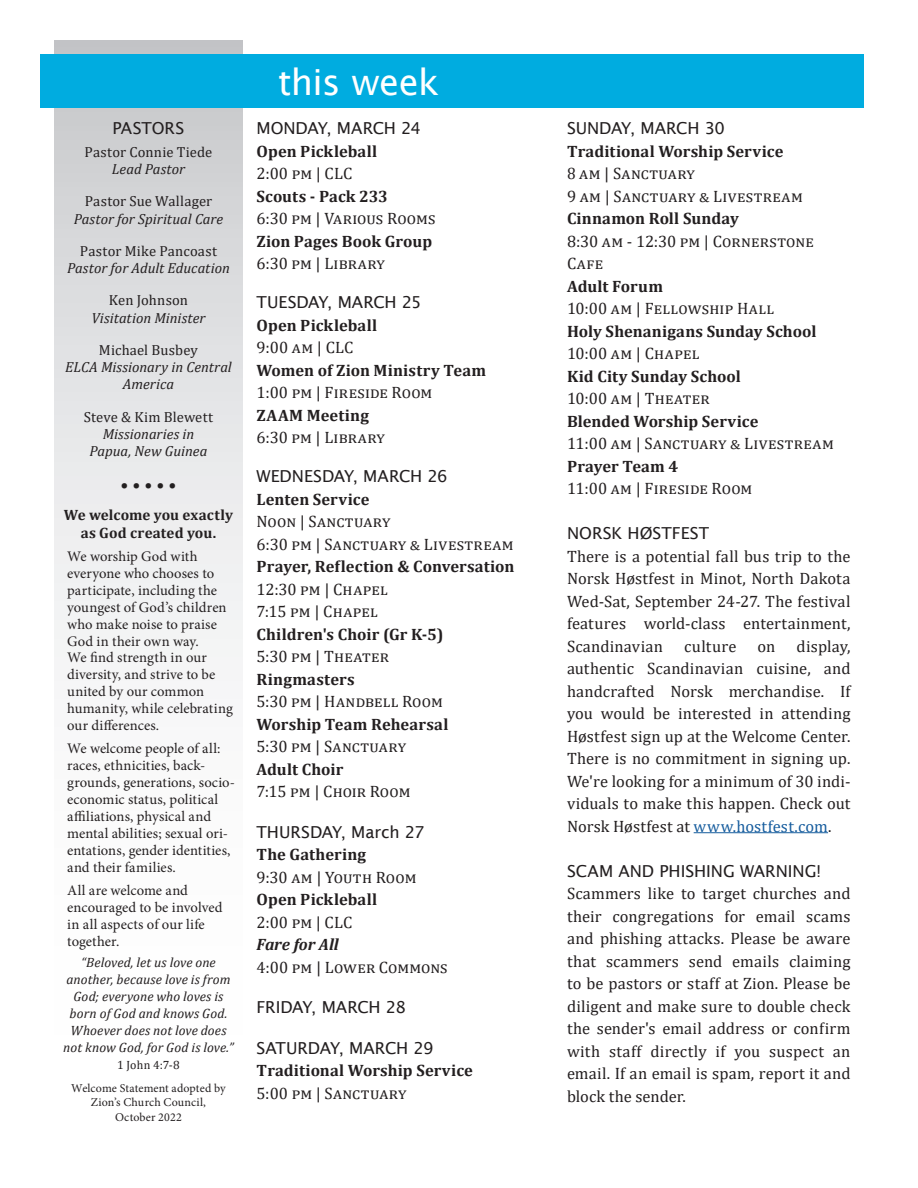
<style>
.page{position:relative;width:918px;height:1188px;background:#fff}
.page>*{position:absolute;margin:0;border:0;box-sizing:border-box;transform-origin:0 0}
.t1{font:36px "Lucida Sans";letter-spacing:-.015em;color:#fff}
.t2{font:18px "Cambria";color:#231f20}
.t3{font:16.5px/22.5px "Cambria";letter-spacing:.01em;color:#231f20;text-align:justify}
.t4{font:700 16.5px "Cambria";letter-spacing:.005em;color:#231f20}
.t5{font:16.5px "Lucida Sans";letter-spacing:-.005em;color:#231f20}
.t6{font:16.5px/22.5px "Cambria";letter-spacing:.09em;color:#231f20}
.t7{font:16.5px/22.5px "Cambria";letter-spacing:.035em;color:#231f20}
.t8{font:16.5px "Cambria";letter-spacing:.055em;color:#231f20}
.t9{font:16.5px "Cambria";letter-spacing:.03em;color:#231f20}
.t10{font:italic 700 16.5px "Cambria";letter-spacing:-.005em;color:#231f20}
.t11{font:700 15px/18px "Cambria";letter-spacing:.005em;color:#231f20;text-align:center}
.t12{font:14.7px/17px "Minion Pro";letter-spacing:.005em;color:#231f20}
.t13{font:italic 14.7px/17.2px "Cambria";color:#231f20;text-align:center}
.t14{font:14.7px "Cambria";letter-spacing:.01em;color:#231f20}
.t15{font:italic 13.5px/17px "Cambria";letter-spacing:.005em;color:#231f20;text-align:center}
.t16{font:12px/14.4px "Minion Pro";letter-spacing:.01em;color:#231f20;text-align:center}
.t17{font:12px "Cambria";color:#231f20}
.s1{color:#175d9e}
</style>
<div class="page">
<div style="left:54px;top:40px;width:189px;height:1148px;background:linear-gradient(to bottom,#d0d2d4,#fff)"></div>
<div style="left:40px;top:54px;width:824px;height:54px;background:#00ace0"></div>
<hr style="left:694px;top:832px;width:134px;height:1px;background:#175d9e">
<p class="t5" style="left:113px;top:119px;width:73px">PASTORS</p>
<p class="t14" style="left:85px;top:143px;width:129px">Pastor Connie Tiede</p>
<p class="t13" style="left:112px;top:160px;width:75px">Lead Pastor</p>
<p class="t14" style="left:85px;top:193px;width:129px">Pastor Sue Wallager</p>
<p class="t13" style="left:74px;top:209px;width:151px">Pastor for Spiritual Care</p>
<p class="t14" style="left:80px;top:242px;width:139px">Pastor Mike Pancoast</p>
<p class="t13" style="left:67px;top:259px;width:164px">Pastor for Adult Education</p>
<p class="t14" style="left:109px;top:292px;width:81px">Ken Johnson</p>
<p class="t13" style="left:91px;top:308px;width:116px">Visitation Minister</p>
<p class="t14" style="left:99px;top:341px;width:101px">Michael Busbey</p>
<p class="t13" style="left:65px;top:358px;width:168px">ELCA Missionary in Central<br>America</p>
<p class="t14" style="left:84px;top:408px;width:131px">Steve &amp; Kim Blewett</p>
<p class="t13" style="left:90px;top:425px;width:119px">Missionaries in<br>Papua, New Guinea</p>
<p class="t2" style="left:121px;top:475px;width:57px">• • • • •</p>
<p class="t11" style="left:64px;top:505px;width:171px">We welcome you exactly as God created you.</p>
<p class="t12" style="left:67px;top:548px;width:167px">We worship God with everyone who chooses to participate, including the youngest of God’s children who make noise to praise<br>God in their own way.<br>We find strength in our diversity, and strive to be united by our common humanity, while celebrating our differences.</p>
<p class="t12" style="left:67px;top:740px;width:169px">We welcome people of all: races, ethnicities, back&shy;grounds, generations, socio&shy;economic status, political affiliations, physical and mental abilities; sexual ori&shy;entations, gender identities, and their families.</p>
<p class="t12" style="left:67px;top:882px;width:157px">All are welcome and encouraged to be involved in all aspects of our life together.</p>
<p class="t15" style="left:63px;top:953px;width:172px">“Beloved, let us love one another, because love is from<br>God; everyone who loves is born of God and knows God.<br>Whoever does not love does not know God, for God is love.”</p>
<p class="t17" style="left:117px;top:1057px;width:64px">1 John 4:7-8</p>
<p class="t16" style="left:71px;top:1081px;width:156px">Welcome Statement adopted by<br>Zion’s Church Council,<br>October 2022</p>
<h1 class="t1" style="left:278px;top:61px;width:163px">this week</h1>
<p class="t5" style="left:256px;top:119px;width:166px">MONDAY, MARCH 24</p>
<p class="t4" style="left:256px;top:139px;width:122px">Open Pickleball</p>
<p class="t3" style="left:256px;top:162px;width:97px">2:00 pm | CLC</p>
<p class="t4" style="left:256px;top:184px;width:133px">Scouts - Pack 233</p>
<p class="t3" style="left:256px;top:207px;width:181px">6:30 pm | Various Rooms</p>
<p class="t4" style="left:256px;top:229px;width:177px">Zion Pages Book Group</p>
<p class="t8" style="left:256px;top:254px;width:130px">6:30 pm | Library</p>
<p class="t5" style="left:256px;top:293px;width:167px">TUESDAY, MARCH 25</p>
<p class="t4" style="left:256px;top:313px;width:122px">Open Pickleball</p>
<p class="t3" style="left:256px;top:336px;width:98px">9:00 am | CLC</p>
<p class="t4" style="left:256px;top:359px;width:231px">Women of Zion Ministry Team</p>
<p class="t3" style="left:256px;top:381px;width:177px">1:00 pm | Fireside Room</p>
<p class="t4" style="left:256px;top:404px;width:114px">ZAAM Meeting</p>
<p class="t8" style="left:256px;top:428px;width:130px">6:30 pm | Library</p>
<p class="t5" style="left:256px;top:467px;width:193px">WEDNESDAY, MARCH 26</p>
<p class="t4" style="left:256px;top:488px;width:114px">Lenten Service</p>
<p class="t6" style="left:256px;top:510px;width:259px">Noon | Sanctuary<br>6:30 pm | Sanctuary &amp; Livestream</p>
<p class="t4" style="left:256px;top:555px;width:260px">Prayer, Reflection &amp; Conversation</p>
<p class="t3" style="left:256px;top:578px;width:133px">12:30 pm | Chapel<br>7:15 pm | Chapel</p>
<p class="t4" style="left:256px;top:623px;width:189px">Children's Choir (Gr K-5)</p>
<p class="t3" style="left:256px;top:645px;width:132px">5:30 pm | Theater</p>
<p class="t4" style="left:256px;top:668px;width:100px">Ringmasters</p>
<p class="t3" style="left:256px;top:690px;width:188px">5:30 pm | Handbell Room</p>
<p class="t4" style="left:256px;top:713px;width:193px">Worship Team Rehearsal</p>
<p class="t3" style="left:256px;top:735px;width:151px">5:30 pm | Sanctuary</p>
<p class="t4" style="left:256px;top:758px;width:89px">Adult Choir</p>
<p class="t3" style="left:256px;top:780px;width:155px">7:15 pm | Choir Room</p>
<p class="t5" style="left:256px;top:823px;width:170px">THURSDAY, March 27</p>
<p class="t4" style="left:256px;top:843px;width:111px">The Gathering</p>
<p class="t3" style="left:256px;top:866px;width:162px">9:30 am | Youth Room</p>
<p class="t4" style="left:256px;top:888px;width:122px">Open Pickleball</p>
<p class="t3" style="left:256px;top:911px;width:97px">2:00 pm | CLC</p>
<p class="t10" style="left:256px;top:933px;width:84px">Fare for All</p>
<p class="t3" style="left:256px;top:956px;width:193px">4:00 pm | Lower Commons</p>
<p class="t5" style="left:256px;top:998px;width:151px">FRIDAY, MARCH 28</p>
<p class="t5" style="left:256px;top:1039px;width:179px">SATURDAY, MARCH 29</p>
<p class="t4" style="left:256px;top:1059px;width:218px">Traditional Worship Service</p>
<p class="t3" style="left:256px;top:1082px;width:151px">5:00 pm | Sanctuary</p>
<p class="t5" style="left:567px;top:119px;width:160px">SUNDAY, MARCH 30</p>
<p class="t4" style="left:567px;top:139px;width:218px">Traditional Worship Service</p>
<p class="t6" style="left:567px;top:162px;width:237px">8 am | Sanctuary<br>9 am | Sanctuary &amp; Livestream</p>
<p class="t4" style="left:567px;top:207px;width:173px">Cinnamon Roll Sunday</p>
<p class="t7" style="left:567px;top:230px;width:249px">8:30 am - 12:30 pm | Cornerstone<br>Cafe</p>
<p class="t4" style="left:567px;top:274px;width:98px">Adult Forum</p>
<p class="t9" style="left:567px;top:299px;width:209px">10:00 am | Fellowship Hall</p>
<p class="t4" style="left:567px;top:320px;width:251px">Holy Shenanigans Sunday School</p>
<p class="t3" style="left:567px;top:342px;width:134px">10:00 am | Chapel</p>
<p class="t4" style="left:567px;top:365px;width:175px">Kid City Sunday School</p>
<p class="t3" style="left:567px;top:387px;width:142px">10:00 am | Theater</p>
<p class="t4" style="left:567px;top:410px;width:193px">Blended Worship Service</p>
<p class="t6" style="left:567px;top:432px;width:268px">11:00 am | Sanctuary &amp; Livestream</p>
<p class="t4" style="left:567px;top:455px;width:113px">Prayer Team 4</p>
<p class="t3" style="left:567px;top:477px;width:187px">11:00 am | Fireside Room</p>
<p class="t5" style="left:567px;top:524px;width:144px">NORSK HØSTFEST</p>
<p class="t3" style="left:567px;top:545px;width:285px">There is a potential fall bus trip to the Norsk Høstfest in Minot, North Dakota Wed-Sat, September 24-27. The festival features world-class entertainment, Scandinavian</p>
<p class="t3" style="left:567px;top:635px;width:285px;text-indent:230px">display, authentic Scandinavian cuisine, and handcrafted Norsk merchandise. If you would be interested in attending Høstfest sign up at the Welcome Center.<br>There is no commitment in signing up.<br>We're looking for a minimum of 30 indi&shy;viduals to make this happen. Check out Norsk Høstfest at <span class="s1">www.hostfest.com</span>.</p>
<p class="t5" style="left:567px;top:862px;width:256px">SCAM AND PHISHING WARNING!</p>
<p class="t3" style="left:567px;top:882px;width:285px">Scammers like to target churches and their congregations for email scams and phishing attacks. Please be aware that scammers send emails claiming to be pastors or staff at Zion. Please be diligent and make sure to double check the sender's email address or confirm with staff directly if you suspect an email. If an email is spam, report it and block the sender.</p>
<p class="t3" style="left:684px;top:635px;width:54px">culture</p>
<p class="t3" style="left:758px;top:635px;width:19px">on</p>
</div>
